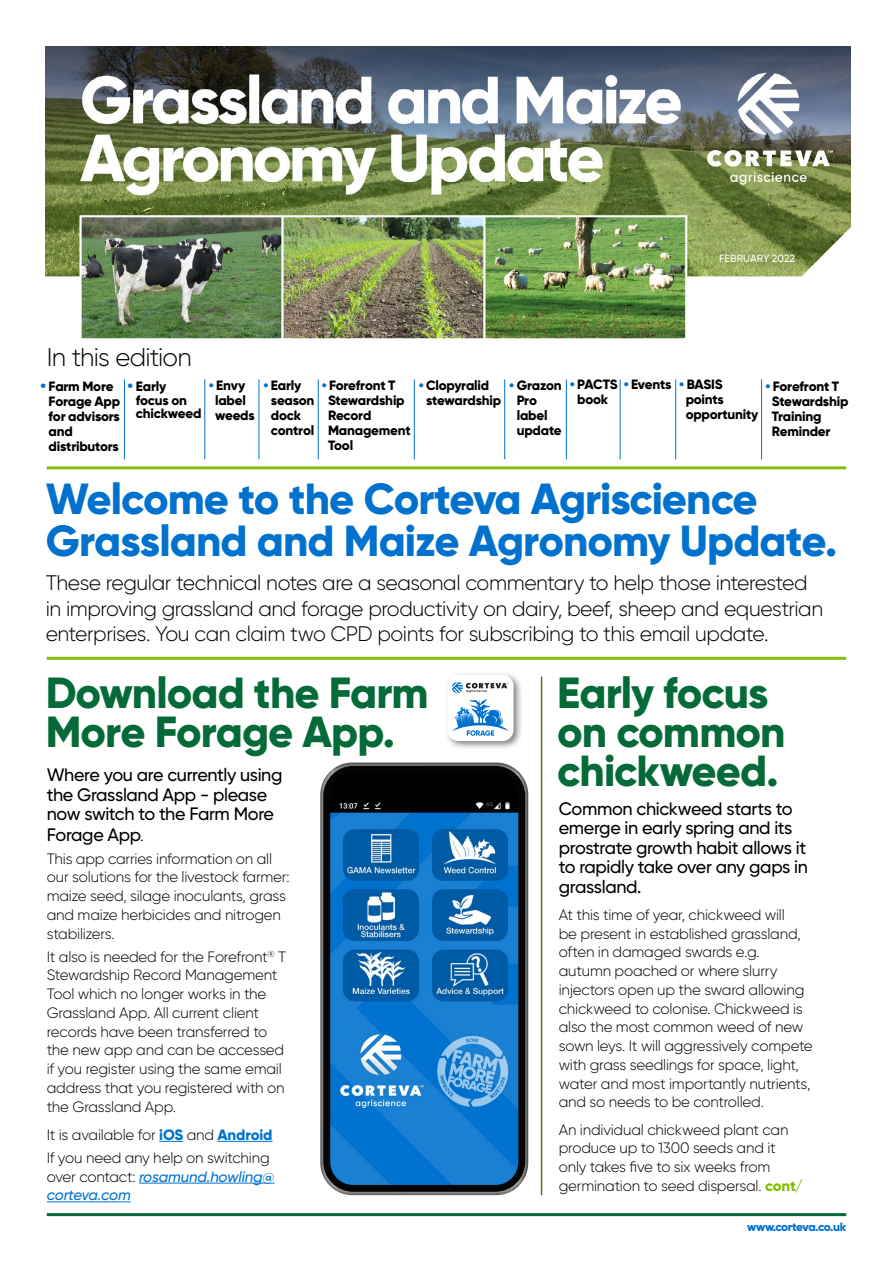
<style>
.page{position:relative;width:893px;height:1263px;background:#fff}
.page>*{position:absolute;margin:0;border:0;box-sizing:border-box;transform-origin:0 0}
.t1{font:800 43.5px/42px "Gilroy";letter-spacing:-.02em;color:#0072ce}
.t2{font:800 43.5px/39px "Gilroy";letter-spacing:-.02em;color:#046a38}
.t3{font:300 25.5px "Gilroy";letter-spacing:-.03em;color:#000}
.t4{font:300 21px/25.5px "Gilroy";letter-spacing:-.025em;color:#000}
.t5{font:500 18px/19.5px "Gilroy";letter-spacing:-.02em;color:#000}
.t6{font:300 15px/18.8px "Gilroy";letter-spacing:-.015em;color:#000}
.t7{font:italic 500 15px/18.8px "Gilroy";letter-spacing:-.015em;color:#0072ce}
.t8{font:800 13.5px/15px "Gilroy";letter-spacing:-.015em;color:#000}
.t9{font:800 12px "Gilroy";letter-spacing:-.04em;color:#0072ce}
.t10{font:500 10.5px "Gilroy";letter-spacing:.005em;color:#fff}
.s1{font-size:15px;color:#0072ce}
.s2{color:#0072ce}
.s3{font-weight:300}
.s4{font-weight:800;color:#0072ce}
.s5{font-weight:300;font-style:normal;color:#000}
.s6{font-weight:800;color:#84bd00}
</style>
<div class="page">
<hr style="left:204px;top:379px;width:1px;height:80px;background:#0072ce">
<hr style="left:124px;top:379px;width:1px;height:80px;background:#0072ce">
<hr style="left:47px;top:466px;width:799px;height:3px;background:#84bd00">
<hr style="left:47px;top:657px;width:799px;height:3px;background:#84bd00">
<hr style="left:47px;top:1213px;width:799px;height:3px;background:#046a38">
<hr style="left:259px;top:379px;width:1px;height:80px;background:#0072ce">
<hr style="left:318px;top:379px;width:1px;height:80px;background:#0072ce">
<hr style="left:414px;top:379px;width:1px;height:80px;background:#0072ce">
<hr style="left:504px;top:379px;width:1px;height:80px;background:#0072ce">
<hr style="left:566px;top:379px;width:1px;height:80px;background:#0072ce">
<hr style="left:620px;top:379px;width:1px;height:80px;background:#0072ce">
<hr style="left:675px;top:379px;width:1px;height:80px;background:#0072ce">
<hr style="left:761px;top:379px;width:1px;height:80px;background:#0072ce">
<svg style="left:159px;top:1141px;width:24px;height:1px"></svg>
<hr style="left:218px;top:1141px;width:55px;height:1px;background:#0072ce">
<hr style="left:139px;top:1183px;width:135px;height:1px;background:#0072ce">
<hr style="left:47px;top:1201px;width:84px;height:1px;background:#0072ce">
<img style="left:46px;top:47px;width:805px;height:292px">
<hr style="left:541px;top:676px;width:1px;height:519px;background:#4a7729">
<div style="left:444px;top:671px;width:79px;height:79px;background:#000;opacity:.5"></div>
<div style="left:447px;top:675px;width:66px;height:66px;background:#fff;border-radius:11px"></div>
<svg style="left:452px;top:682px;width:57px;height:54px"></svg>
<svg style="left:320px;top:762px;width:208px;height:433px"></svg>
<div style="left:323px;top:766px;width:202px;height:426px;background:#050505;border-radius:30px"></div>
<img style="left:330px;top:773px;width:188px;height:412px">
<p class="t10" style="left:719px;top:252px;width:78px">FEBRUARY 2022</p>
<h2 class="t3" style="left:47px;top:342px;width:147px">In this edition</h2>
<p class="t8" style="left:136px;top:380px;width:67px;line-height:13.5px;text-indent:-8px"><span class="s1">•</span> Early focus on chickweed</p>
<p class="t8" style="left:49px;top:379px;width:73px;text-indent:-8px"><span class="s1">•</span> Farm More<br>Forage App for advisors and distributors</p>
<p class="t8" style="left:215px;top:378px;width:41px;text-indent:-6px"><span class="s2">•</span> Envy label weeds</p>
<p class="t8" style="left:271px;top:378px;width:45px;text-indent:-7px"><span class="s2">•</span> Early season dock control</p>
<p class="t8" style="left:328px;top:378px;width:84px;text-indent:-6px"><span class="s2">•</span> Forefront T<br>Stewardship<br>Record<br>Management<br>Tool</p>
<p class="t8" style="left:426px;top:378px;width:77px;text-indent:-7px"><span class="s2">•</span> Clopyralid stewardship</p>
<p class="t8" style="left:517px;top:378px;width:47px;text-indent:-7px"><span class="s2">•</span> Grazon<br>Pro label update</p>
<p class="t8" style="left:570px;top:377px;width:49px;text-align:center"><span class="s2">•</span> PACTS book</p>
<p class="t8" style="left:686px;top:377px;width:74px;text-indent:-62px"><span class="s2">•</span> Events <span class="s2">•</span> BASIS points opportunity</p>
<p class="t8" style="left:772px;top:378px;width:78px;text-indent:-6px"><span class="s2">•</span> Forefront T<br>Stewardship<br>Training<br>Reminder</p>
<h1 class="t1" style="left:46px;top:478px;width:793px">Welcome to the Corteva Agriscience<br>Grassland and Maize Agronomy Update.</h1>
<p class="t4" style="left:46px;top:570px;width:779px">These regular technical notes are a seasonal commentary to help those interested in improving grassland and forage productivity on dairy, beef, sheep and equestrian enterprises. You can claim two CPD points for subscribing to this email update.</p>
<h1 class="t2" style="left:46px;top:673px;width:384px">Download the Farm<br>More Forage App.</h1>
<h1 class="t2" style="left:557px;top:673px;width:230px">Early focus on common chickweed.</h1>
<p class="t5" style="left:47px;top:765px;width:237px">Where you are currently using the Grassland App - please now switch to the Farm More<br>Forage App<span class="s3">.</span></p>
<p class="t6" style="left:47px;top:849px;width:244px">This app carries information on all our solutions for the livestock farmer: maize seed, silage inoculants, grass and maize herbicides and nitrogen stabilizers.</p>
<p class="t6" style="left:47px;top:947px;width:241px">It also is needed for the Forefront<sup>®</sup> T<br>Stewardship Record Management<br>Tool which no longer works in the<br>Grassland App. All current client records have been transferred to the new app and can be accessed if you register using the same email address that you registered with on the Grassland App.</p>
<p class="t6" style="left:47px;top:1123px;width:227px;line-height:23px">It is available for <span class="s4">iOS</span> and <span class="s4">Android<br></span>If you need any help on switching</p>
<p class="t7" style="left:47px;top:1167px;width:229px"><span class="s5">over contact:</span> rosamund.howling@ corteva.com</p>
<p class="t5" style="left:559px;top:798px;width:251px">Common chickweed starts to emerge in early spring and its prostrate growth habit allows it to rapidly take over any gaps in grassland.</p>
<p class="t6" style="left:559px;top:905px;width:255px">At this time of year, chickweed will<br>be present in established grassland, often in damaged swards e.g. autumn poached or where slurry injectors open up the sward allowing chickweed to colonise. Chickweed is also the most common weed of new sown leys. It will aggressively compete with grass seedlings for space, light, water and most importantly nutrients, and so needs to be controlled.</p>
<p class="t6" style="left:559px;top:1120px;width:246px">An individual chickweed plant can produce up to 1300 seeds and it only takes five to six weeks from germination to seed dispersal. <span class="s6">cont/</span></p>
<p class="t9" style="left:747px;top:1219px;width:100px">www.corteva.co.uk</p>
</div>
